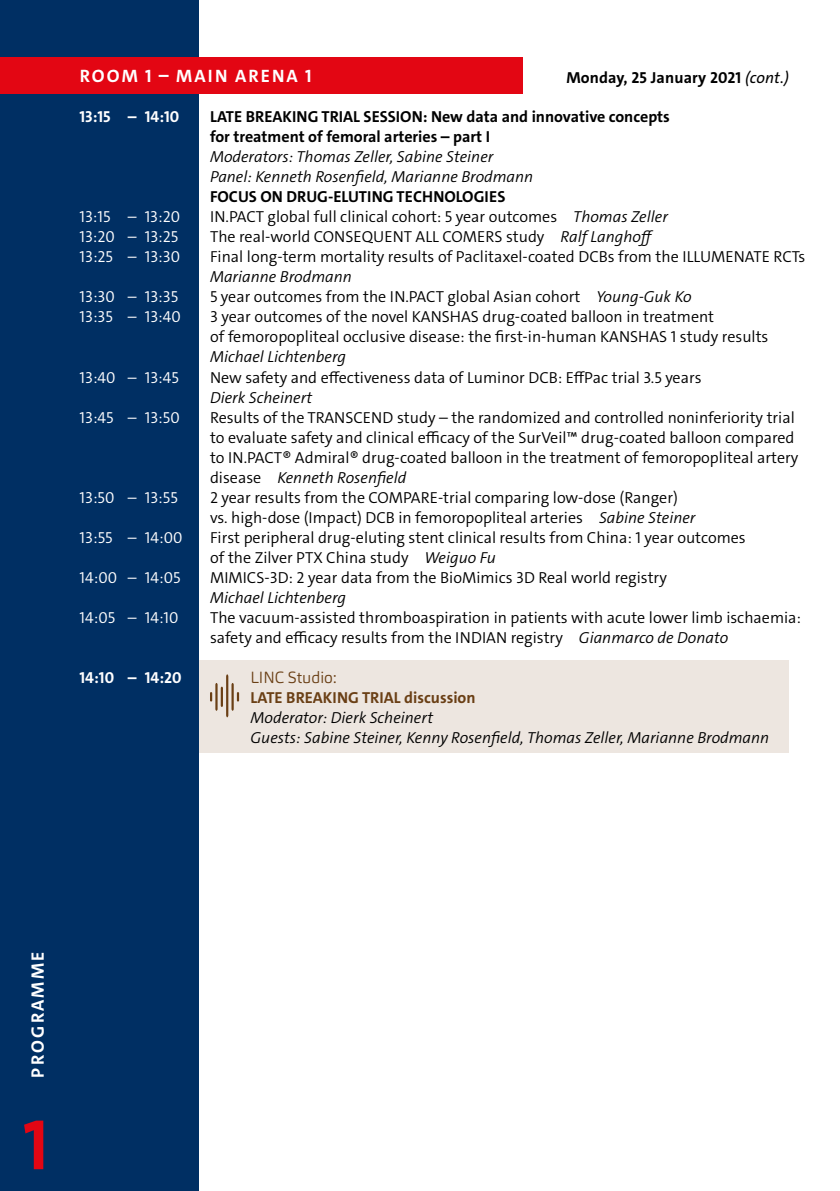
<style>
.page{position:relative;width:840px;height:1191px;background:#fff}
.page>*{position:absolute;margin:0;border:0;box-sizing:border-box;transform-origin:0 0}
.t1{font:700 72px "The Sans C4 s";color:#e30613}
.t2{font:700 18px "The Sans C4 s";letter-spacing:.115em;color:#fff}
.t3{font:300 16px/20px "The Sans C4 s";color:#000}
.t4{font:italic 300 16px/20px "The Sans C4 s";color:#000}
.t5{font:700 16px/20px "The Sans C4 s";color:#000}
.t6{font:300 16px "The Sans C4 s";color:#fff}
.t7{font:700 16px "The Sans C4 s";color:#6a3f15}
.t8{font:700 16px "The Sans C4 s";color:#fff}
.t9{font:300 16px "Carnas";color:#6a3f15}
.s1{font-weight:400;font-style:italic}
.s2{font-style:italic}
</style>
<div class="page">
<div style="left:0;top:0;width:198px;height:1191px;background:#002f63"></div>
<div style="left:0;top:57px;width:522px;height:37px;background:#e30613"></div>
<hr style="left:839px;top:57px;width:1px;height:37px;background:#e30613">
<div style="left:198px;top:660px;width:590px;height:93px;background:#ede6e0"></div>
<hr style="left:221px;top:686px;width:2px;height:21px;background:#6a3f15">
<svg style="left:210px;top:683px;width:7px;height:27px"></svg>
<svg style="left:226px;top:674px;width:13px;height:43px"></svg>
<p class="t2" style="left:80px;top:64px;width:233px">ROOM 1 – MAIN ARENA 1</p>
<p class="t5" style="left:566px;top:67px;width:224px">Monday, 25 January 2021 <span class="s1">(cont.)</span></p>
<p class="t8" style="left:79px;top:107px;width:101px">13:15 – 14:10</p>
<p class="t5" style="left:210px;top:107px;width:461px">LATE BREAKING TRIAL SESSION: New data and innovative concepts for treatment of femoral arteries – part I</p>
<p class="t4" style="left:210px;top:147px;width:324px">Moderators: Thomas Zeller, Sabine Steiner<br>Panel: Kenneth Rosenfield, Marianne Brodmann</p>
<p class="t5" style="left:210px;top:187px;width:297px">FOCUS ON DRUG-ELUTING TECHNOLOGIES</p>
<p class="t6" style="left:79px;top:207px;width:102px">13:15 – 13:20</p>
<p class="t3" style="left:210px;top:207px;width:459px">IN.PACT global full clinical cohort: 5 year outcomes <span class="s2">Thomas Zeller</span></p>
<p class="t6" style="left:79px;top:227px;width:100px">13:20 – 13:25</p>
<p class="t3" style="left:210px;top:227px;width:447px">The real-world CONSEQUENT ALL COMERS study <span class="s2">Ralf Langhoff</span></p>
<p class="t6" style="left:79px;top:247px;width:102px">13:25 – 13:30</p>
<p class="t3" style="left:210px;top:247px;width:596px">Final long-term mortality results of Paclitaxel-coated DCBs from the ILLUMENATE RCTs</p>
<p class="t4" style="left:210px;top:267px;width:143px">Marianne Brodmann</p>
<p class="t6" style="left:79px;top:287px;width:100px">13:30 – 13:35</p>
<p class="t3" style="left:210px;top:287px;width:483px">5 year outcomes from the IN.PACT global Asian cohort <span class="s2">Young-Guk Ko</span></p>
<p class="t6" style="left:79px;top:307px;width:103px">13:35 – 13:40</p>
<p class="t3" style="left:210px;top:307px;width:559px">3 year outcomes of the novel KANSHAS drug-coated balloon in treatment<br>of femoropopliteal occlusive disease: the first-in-human KANSHAS 1 study results</p>
<p class="t4" style="left:210px;top:347px;width:137px">Michael Lichtenberg</p>
<p class="t6" style="left:79px;top:367px;width:101px">13:40 – 13:45</p>
<p class="t3" style="left:210px;top:367px;width:493px">New safety and effectiveness data of Luminor DCB: EffPac trial 3.5 years</p>
<p class="t4" style="left:210px;top:387px;width:104px">Dierk Scheinert</p>
<p class="t6" style="left:79px;top:407px;width:102px">13:45 – 13:50</p>
<p class="t3" style="left:210px;top:407px;width:589px">Results of the TRANSCEND study – the randomized and controlled noninferiority trial to evaluate safety and clinical efficacy of the SurVeil™ drug-coated balloon compared to IN.PACT® Admiral® drug-coated balloon in the treatment of femoropopliteal artery disease <span class="s2">Kenneth Rosenfield</span></p>
<p class="t6" style="left:79px;top:487px;width:100px">13:50 – 13:55</p>
<p class="t3" style="left:210px;top:487px;width:486px">2 year results from the COMPARE-trial comparing low-dose (Ranger) vs. high-dose (Impact) DCB in femoropopliteal arteries <span class="s2">Sabine Steiner</span></p>
<p class="t6" style="left:79px;top:527px;width:104px">13:55 – 14:00</p>
<p class="t3" style="left:210px;top:527px;width:537px">First peripheral drug-eluting stent clinical results from China: 1 year outcomes of the Zilver PTX China study <span class="s2">Weiguo Fu</span></p>
<p class="t6" style="left:79px;top:567px;width:102px">14:00 – 14:05</p>
<p class="t3" style="left:210px;top:567px;width:458px">MIMICS-3D: 2 year data from the BioMimics 3D Real world registry</p>
<p class="t4" style="left:210px;top:587px;width:137px">Michael Lichtenberg</p>
<p class="t6" style="left:79px;top:607px;width:100px">14:05 – 14:10</p>
<p class="t3" style="left:210px;top:607px;width:592px">The vacuum-assisted thromboaspiration in patients with acute lower limb ischaemia: safety and efficacy results from the INDIAN registry <span class="s2">Gianmarco de Donato</span></p>
<p class="t8" style="left:79px;top:667px;width:103px">14:10 – 14:20</p>
<p class="t9" style="left:250px;top:667px;width:88px">LINC Studio:</p>
<p class="t7" style="left:250px;top:687px;width:226px">LATE BREAKING TRIAL discussion</p>
<p class="t4" style="left:250px;top:707px;width:520px">Moderator: Dierk Scheinert<br>Guests: Sabine Steiner, Kenny Rosenfield, Thomas Zeller, Marianne Brodmann</p>
<p class="t2" style="left:26px;top:1077px;width:127px;rotate:-90deg">PROGRAMME</p>
<h1 class="t1" style="left:23px;top:1098px;width:27px">1</h1>
</div>
